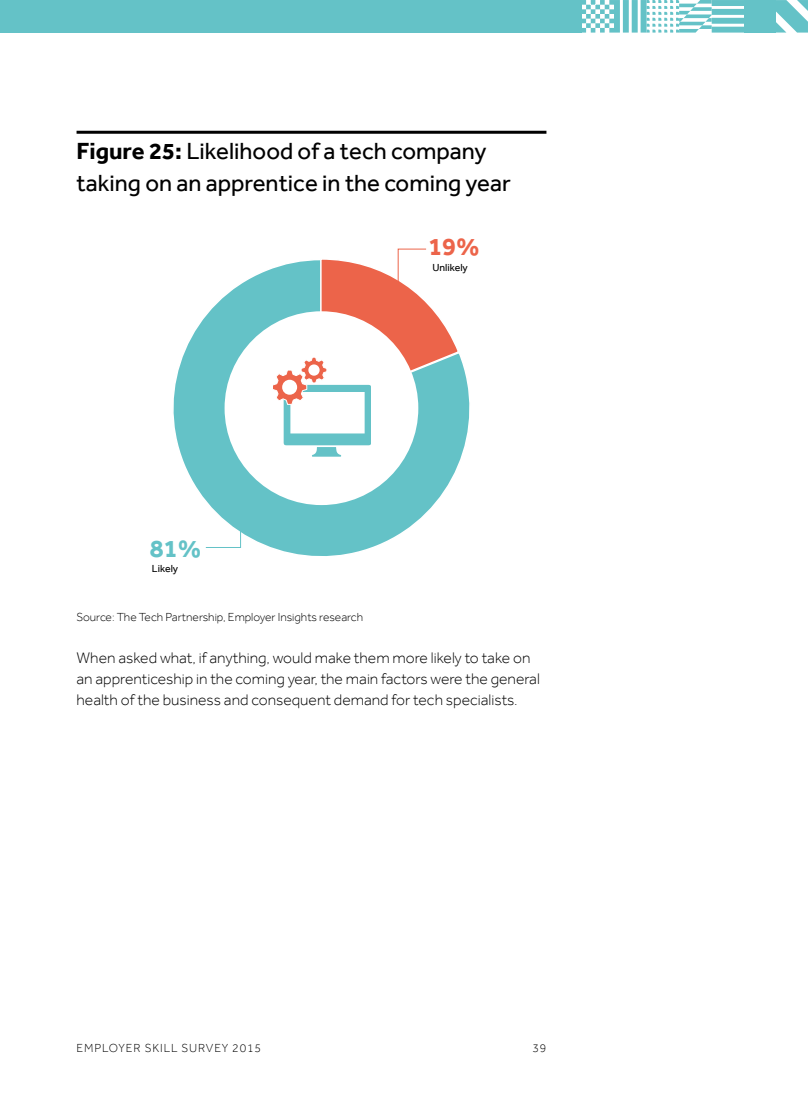
<style>
.page{position:relative;width:808px;height:1106px;background:#fff}
.page>*{position:absolute;margin:0;border:0;box-sizing:border-box;transform-origin:0 0}
.t1{font:700 25.5px "Effra";color:#ec644a}
.t2{font:700 25.5px "Effra";color:#64c2c7}
.t3{font:24px/31.5px "Effra";color:#000}
.t4{font:300 15.75px/21px "Effra";color:#000}
.t5{font:300 12px "Effra";color:#000}
.t6{font:300 12px "Effra";letter-spacing:.075em;color:#000}
.t7{font:10.5px "Effra";color:#000}
.s1{font-weight:700}
</style>
<div class="page">
<svg style="left:775px;top:0;width:33px;height:33px"></svg>
<svg style="left:581px;top:0;width:163px;height:33px"></svg>
<div style="left:744px;top:0;width:31px;height:33px;background:#64c2c7"></div>
<div style="left:0;top:0;width:581px;height:33px;background:#64c2c7"></div>
<hr style="left:77px;top:131px;width:469px;height:3px;background:#000">
<svg style="left:173px;top:269px;width:297px;height:287px"></svg>
<div style="left:225px;top:311px;width:193px;height:194px;background:#fff;border-radius:50%"></div>
<svg style="left:272px;top:248px;width:189px;height:208px"></svg>
<svg style="left:205px;top:513px;width:36px;height:35px"></svg>
<h2 class="t3" style="left:77px;top:135px;width:436px"><span class="s1">Figure 25:</span> Likelihood of a tech company taking on an apprentice in the coming year</h2>
<h1 class="t1" style="left:428px;top:231px;width:53px">19%</h1>
<h1 class="t2" style="left:150px;top:533px;width:53px">81%</h1>
<p class="t7" style="left:432px;top:261px;width:37px">Unlikely</p>
<p class="t7" style="left:152px;top:562px;width:27px">Likely</p>
<p class="t5" style="left:77px;top:610px;width:288px">Source: The Tech Partnership, Employer Insights research</p>
<p class="t4" style="left:77px;top:647px;width:465px">When asked what, if anything, would make them more likely to take on an apprenticeship in the coming year, the main factors were the general health of the business and consequent demand for tech specialists.</p>
<p class="t6" style="left:77px;top:1041px;width:186px">EMPLOYER SKILL SURVEY 2015</p>
<p class="t5" style="left:532px;top:1041px;width:15px">39</p>
</div>
